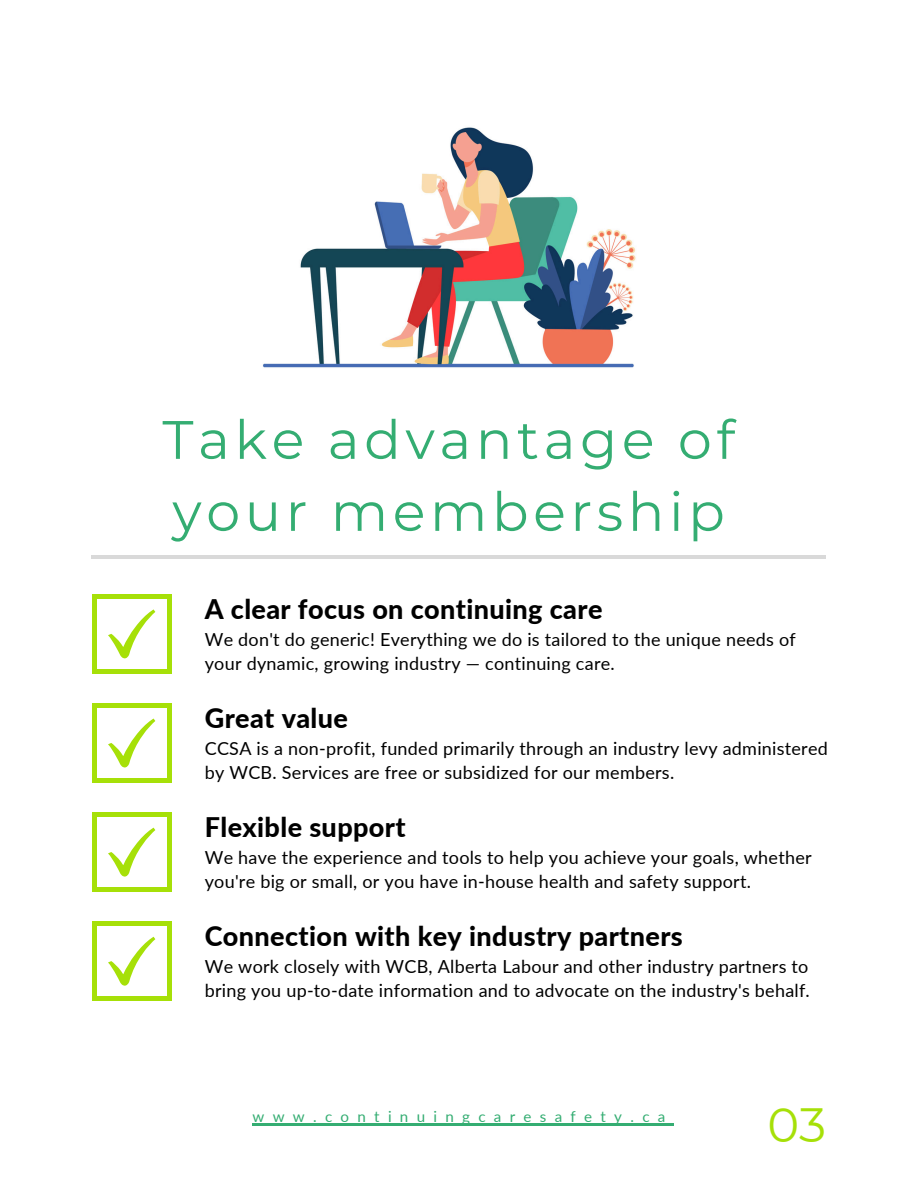
<style>
.page{position:relative;width:918px;height:1188px;background:#fff}
.page>*{position:absolute;margin:0;border:0;box-sizing:border-box;transform-origin:0 0}
.t1{font:54px/72px "Montserrat";letter-spacing:.085em;color:#34ad72}
.t2{font:48px "Montserrat";color:#a6e008}
.t3{font:800 27px "Lato";letter-spacing:.015em;color:#000}
.t4{font:18px/23.7px "Lato";letter-spacing:.015em;color:#000}
.t5{font:15.15px "Lato";letter-spacing:.55em;color:#34ad72}
</style>
<div class="page">
<hr style="left:92px;top:556px;width:734px;height:3px;background:#d9d9d9">
<div style="left:92px;top:594px;width:80px;height:80px;background:#a6e008"></div>
<div style="left:97px;top:599px;width:69px;height:70px;background:#fff"></div>
<svg style="left:108px;top:609px;width:47px;height:49px"></svg>
<div style="left:92px;top:703px;width:80px;height:80px;background:#a6e008"></div>
<div style="left:97px;top:708px;width:69px;height:70px;background:#fff"></div>
<svg style="left:108px;top:719px;width:47px;height:48px"></svg>
<div style="left:92px;top:812px;width:80px;height:80px;background:#a6e008"></div>
<div style="left:97px;top:817px;width:69px;height:70px;background:#fff"></div>
<svg style="left:108px;top:828px;width:47px;height:49px"></svg>
<div style="left:92px;top:921px;width:80px;height:80px;background:#a6e008"></div>
<div style="left:97px;top:927px;width:69px;height:69px;background:#fff"></div>
<svg style="left:108px;top:937px;width:47px;height:49px"></svg>
<img style="left:263px;top:127px;width:373px;height:241px">
<hr style="left:253px;top:1124px;width:421px;height:2px;background:#34ad72">
<h2 class="t1" style="left:162px;top:403px;width:574px">Take advantage of your membership</h2>
<h1 class="t3" style="left:205px;top:592px;width:399px">A clear focus on continuing care</h1>
<h1 class="t4" style="left:205px;top:627px;width:593px">We don't do generic! Everything we do is tailored to the unique needs of your dynamic, growing industry — continuing care.</h1>
<p class="t3" style="left:205px;top:702px;width:145px">Great value</p>
<p class="t4" style="left:205px;top:736px;width:625px">CCSA is a non-profit, funded primarily through an industry levy administered by WCB. Services are free or subsidized for our members.</p>
<h2 class="t3" style="left:205px;top:811px;width:202px">Flexible support</h2>
<h2 class="t4" style="left:205px;top:845px;width:608px">We have the experience and tools to help you achieve your goals, whether you're big or small, or you have in-house health and safety support.</h2>
<p class="t3" style="left:205px;top:920px;width:480px">Connection with key industry partners</p>
<p class="t4" style="left:205px;top:955px;width:607px">We work closely with WCB, Alberta Labour and other industry partners to bring you up-to-date information and to advocate on the industry's behalf.</p>
<p class="t5" style="left:253px;top:1107px;width:414px">www.continuingcaresafety.ca</p>
<h2 class="t2" style="left:767px;top:1095px;width:60px">03</h2>
</div>
